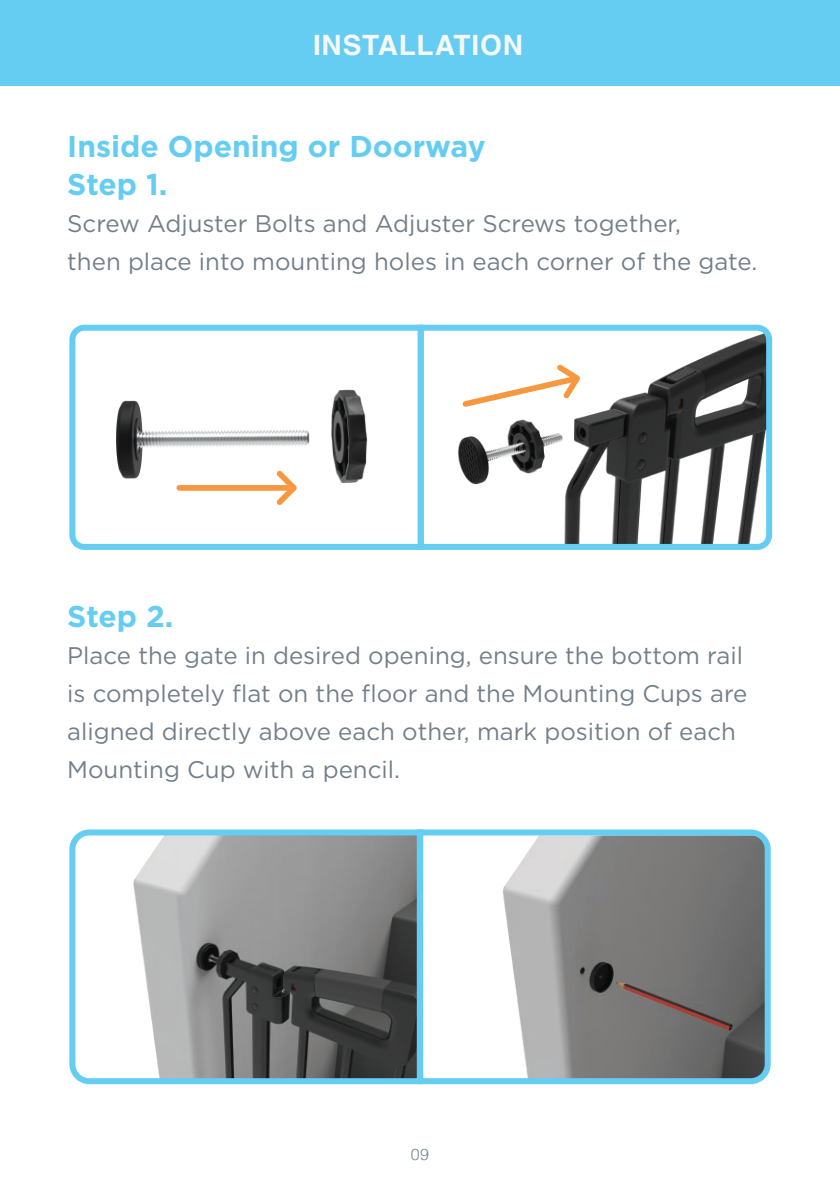
<style>
.page{position:relative;width:840px;height:1191px;background:#fff}
.page>*{position:absolute;margin:0;border:0;box-sizing:border-box;transform-origin:0 0}
.t1{font:700 30px/37.8px "Gotham";color:#65cdf2}
.t2{font:700 28px "Helvetica";letter-spacing:.03em;color:#f5f7f9}
.t3{font:24px/37.8px "Gotham";color:#727f8a}
.t4{font:300 16px "Helvetica";color:#727f8a}
</style>
<div class="page">
<div style="left:0;top:0;width:839px;height:86px;background:#65cdf2"></div>
<svg style="left:426px;top:324px;width:347px;height:226px"></svg>
<svg style="left:69px;top:324px;width:357px;height:226px"></svg>
<svg style="left:69px;top:829px;width:345px;height:256px"></svg>
<svg style="left:414px;top:829px;width:357px;height:256px"></svg>
<p class="t2" style="left:313px;top:28px;width:211px">INSTALLATION</p>
<p class="t1" style="left:67px;top:127px;width:420px">Inside Opening or Doorway<br>Step 1.</p>
<p class="t3" style="left:67px;top:205px;width:691px">Screw Adjuster Bolts and Adjuster Screws together,<br>then place into mounting holes in each corner of the gate.</p>
<p class="t1" style="left:67px;top:596px;width:107px">Step 2.</p>
<p class="t3" style="left:67px;top:636px;width:681px">Place the gate in desired opening, ensure the bottom rail is completely flat on the floor and the Mounting Cups are aligned directly above each other, mark position of each Mounting Cup with a pencil.</p>
<p class="t4" style="left:410px;top:1140px;width:20px">09</p>
</div>
